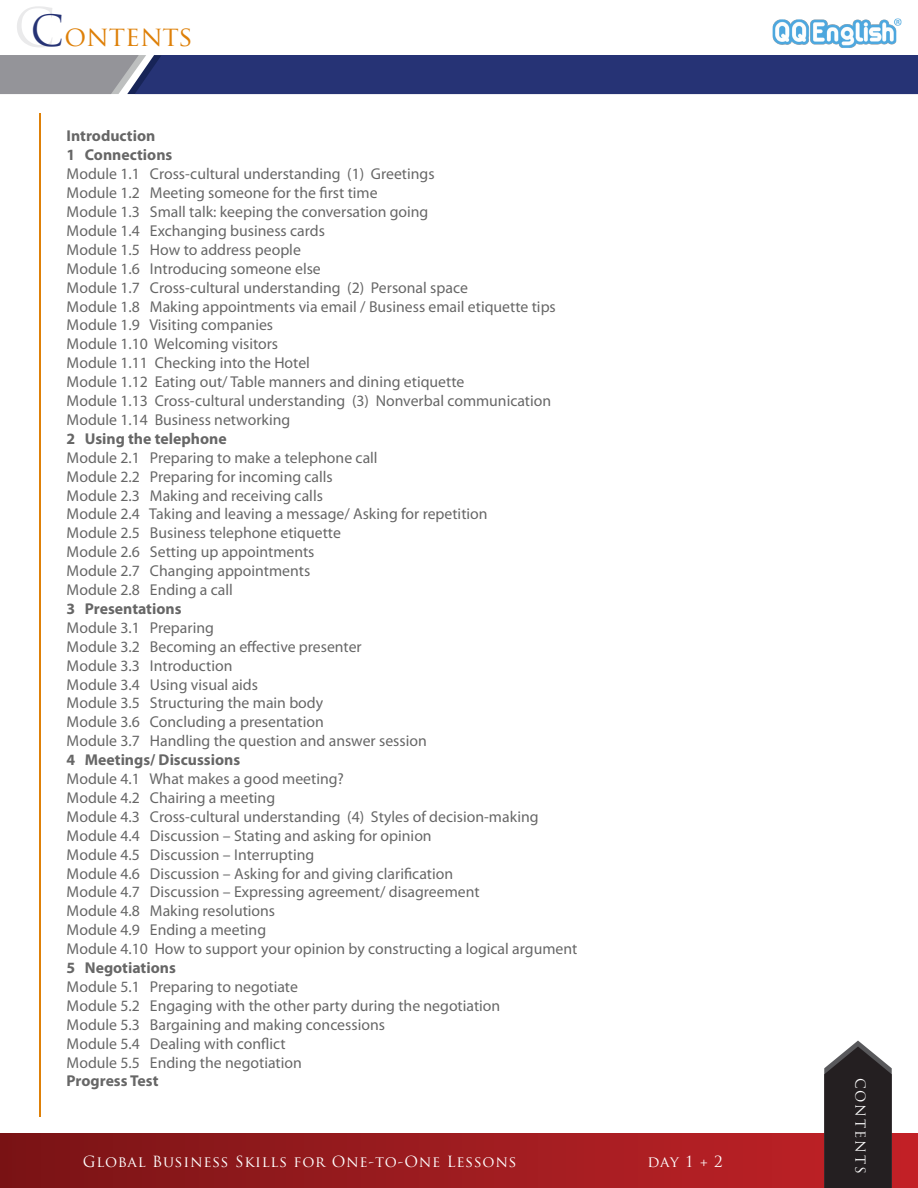
<style>
.page{position:relative;width:918px;height:1188px;background:#fff}
.page>*{position:absolute;margin:0;border:0;box-sizing:border-box;transform-origin:0 0}
.t1{font:27px "Trajan Pro";color:#de8008}
.t2{font:15.75px/18.9px "Myriad Pro";color:#000}
.t3{font:700 15.75px/18.9px "Myriad Pro";color:#000}
.t4{font:15px "Trajan Pro";letter-spacing:.05em;color:#fff}
.t5{font:13.5px "Trajan Pro";letter-spacing:.13em;color:#fff}
.s1{font-size:52.5px;color:#949499}
.s2{font-size:42px;color:#263375}
</style>
<div class="page">
<div style="left:1px;top:1134px;width:917px;height:54px;background:linear-gradient(to right,#7a1416,#c32328)"></div>
<svg style="left:0;top:55px;width:918px;height:39px;background:#38437b"></svg>
<svg style="left:824px;top:1041px;width:68px;height:147px;background:#3a3638"></svg>
<hr style="left:40px;top:114px;width:1px;height:1003px;background:#de8008">
<img style="left:772px;top:18px;width:130px;height:30px">
<h1 class="t1" style="left:14px;top:19px;width:181px"><span class="s1">C</span><span class="s2">C</span>ontents</h1>
<p class="t3" style="left:67px;top:126px;width:107px">Introduction<br>1 Connections</p>
<p class="t2" style="left:67px;top:165px;width:491px">Module 1.1 Cross-cultural understanding (1) Greetings<br>Module 1.2 Meeting someone for the first time<br>Module 1.3 Small talk: keeping the conversation going<br>Module 1.4 Exchanging business cards<br>Module 1.5 How to address people<br>Module 1.6 Introducing someone else<br>Module 1.7 Cross-cultural understanding (2) Personal space<br>Module 1.8 Making appointments via email / Business email etiquette tips Module 1.9 Visiting companies<br>Module 1.10 Welcoming visitors<br>Module 1.11 Checking into the Hotel<br>Module 1.12 Eating out/ Table manners and dining etiquette<br>Module 1.13 Cross-cultural understanding (3) Nonverbal communication Module 1.14 Business networking</p>
<p class="t3" style="left:67px;top:429px;width:162px">2 Using the telephone</p>
<p class="t2" style="left:67px;top:448px;width:423px">Module 2.1 Preparing to make a telephone call<br>Module 2.2 Preparing for incoming calls<br>Module 2.3 Making and receiving calls<br>Module 2.4 Taking and leaving a message/ Asking for repetition Module 2.5 Business telephone etiquette<br>Module 2.6 Setting up appointments<br>Module 2.7 Changing appointments<br>Module 2.8 Ending a call</p>
<p class="t3" style="left:67px;top:599px;width:116px">3 Presentations</p>
<p class="t2" style="left:67px;top:618px;width:362px">Module 3.1 Preparing<br>Module 3.2 Becoming an effective presenter<br>Module 3.3 Introduction<br>Module 3.4 Using visual aids<br>Module 3.5 Structuring the main body<br>Module 3.6 Concluding a presentation<br>Module 3.7 Handling the question and answer session</p>
<p class="t3" style="left:67px;top:750px;width:175px">4 Meetings/ Discussions</p>
<p class="t2" style="left:67px;top:770px;width:512px">Module 4.1 What makes a good meeting?<br>Module 4.2 Chairing a meeting<br>Module 4.3 Cross-cultural understanding (4) Styles of decision-making Module 4.4 Discussion – Stating and asking for opinion<br>Module 4.5 Discussion – Interrupting<br>Module 4.6 Discussion – Asking for and giving clarification<br>Module 4.7 Discussion – Expressing agreement/ disagreement<br>Module 4.8 Making resolutions<br>Module 4.9 Ending a meeting<br>Module 4.10 How to support your opinion by constructing a logical argument</p>
<p class="t3" style="left:67px;top:958px;width:111px">5 Negotiations</p>
<p class="t2" style="left:67px;top:977px;width:435px">Module 5.1 Preparing to negotiate<br>Module 5.2 Engaging with the other party during the negotiation Module 5.3 Bargaining and making concessions<br>Module 5.4 Dealing with conflict<br>Module 5.5 Ending the negotiation</p>
<p class="t3" style="left:67px;top:1071px;width:93px">Progress Test</p>
<p class="t4" style="left:83px;top:1152px;width:435px">Global Business Skills for One-to-One Lessons</p>
<p class="t4" style="left:647px;top:1152px;width:77px">day 1 + 2</p>
<p class="t5" style="left:869px;top:1078px;width:97px;rotate:90deg">CONTENTS</p>
</div>
